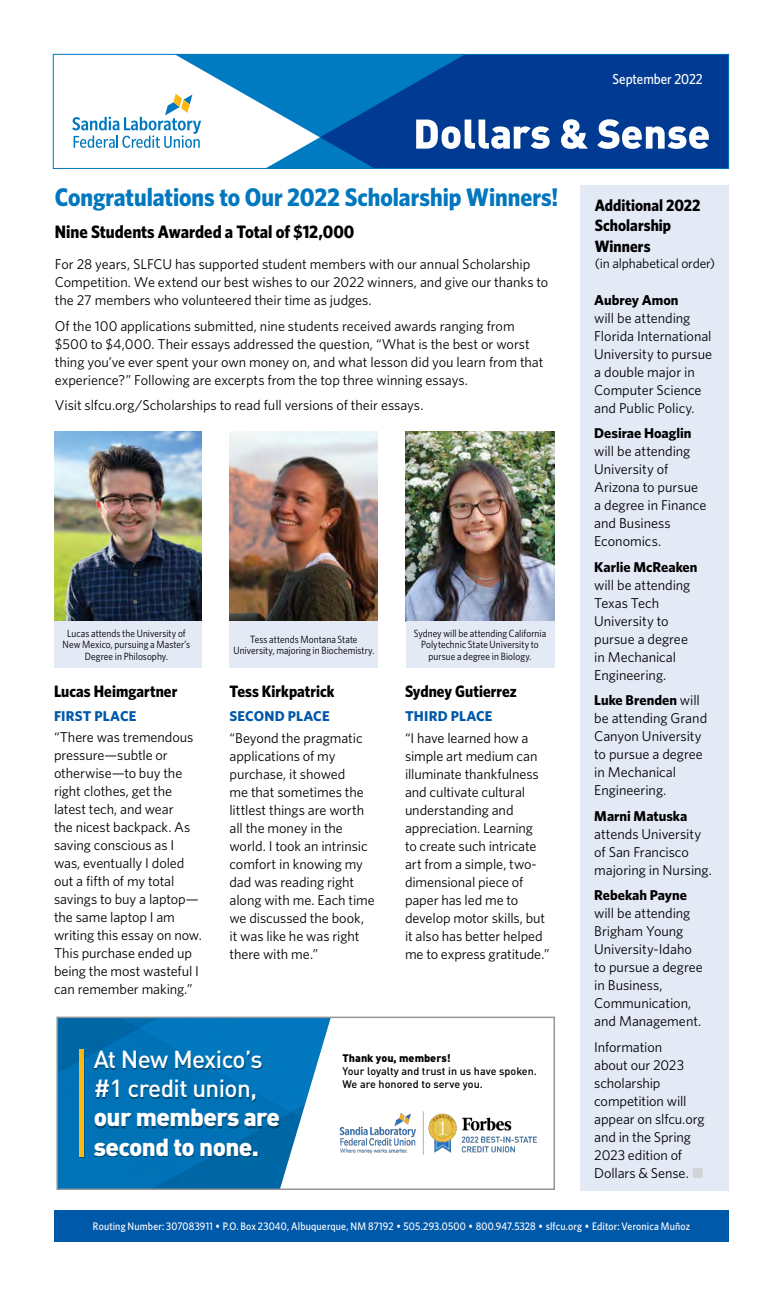
<style>
.page{position:relative;width:783px;height:1296px;background:#fff}
.page>*{position:absolute;margin:0;border:0;box-sizing:border-box;transform-origin:0 0}
.t1{font:700 25.5px "Whitney Narrow";color:#0077be}
.t2{font:500 24.3px/29.2px "DIN Pro";letter-spacing:-.025em;color:#fff}
.t3{font:900 24.3px/29.2px "DIN Pro";letter-spacing:-.025em;color:#fff}
.t4{font:700 18px "Whitney Narrow";color:#000}
.t5{font:700 16.5px/20.4px "Whitney Narrow";letter-spacing:.005em;color:#000}
.t6{font:500 14.55px "Whitney Narrow";color:#fff}
.t7{font:14.25px/18px "Whitney";letter-spacing:-.005em;color:#000}
.t8{font:700 14.25px "Whitney";color:#000}
.t9{font:700 14.25px "Whitney";letter-spacing:.015em;color:#0058a9}
.t10{font:13.5px "Whitney";letter-spacing:-.01em;color:#000}
.t11{font:500 10.95px "Whitney Narrow";letter-spacing:.015em;color:#fff}
.t12{font:500 10.8px/13px "DIN Pro";color:#000}
.t13{font:900 10.8px "DIN Pro";color:#000}
.t14{font:10.5px/11.1px "Whitney Narrow";letter-spacing:.005em;color:#000;text-align:center}
.s1{font-weight:700}
.s2{color:#d1d3d4}
</style>
<div class="page">
<svg style="left:175px;top:56px;width:552px;height:111px;fill:#003a92"></svg>
<svg style="left:416px;top:120px;width:134px;height:29px"></svg>
<svg style="left:561px;top:119px;width:27px;height:30px"></svg>
<svg style="left:597px;top:119px;width:112px;height:30px"></svg>
<svg style="left:72px;top:94px;width:129px;height:54px"></svg>
<div style="left:53px;top:54px;width:676px;height:115px;border:1px solid #0077be"></div>
<div style="left:54px;top:1211px;width:675px;height:31px;background:#0058a9"></div>
<div style="left:581px;top:186px;width:148px;height:1005px;background:#e4e9f6"></div>
<img style="left:54px;top:432px;width:148px;height:189px">
<div style="left:54px;top:621px;width:148px;height:47px;background:#e4e9f6"></div>
<img style="left:230px;top:432px;width:148px;height:189px">
<div style="left:230px;top:621px;width:148px;height:47px;background:#e4e9f6"></div>
<img style="left:406px;top:432px;width:148px;height:189px">
<div style="left:406px;top:621px;width:148px;height:47px;background:#e4e9f6"></div>
<img style="left:59px;top:1020px;width:201px;height:167px">
<svg style="left:260px;top:1020px;width:70px;height:167px"></svg>
<img style="left:339px;top:1111px;width:198px;height:44px">
<div style="left:94px;top:1052px;width:185px;height:105px;background:#000;opacity:.33"></div>
<div style="left:79px;top:1053px;width:5px;height:105px;background:#005486"></div>
<div style="left:79px;top:1049px;width:5px;height:108px;background:#fdb913"></div>
<div style="left:56px;top:1017px;width:499px;height:173px;border:2px solid #939598"></div>
<p class="t6" style="left:613px;top:69px;width:92px">September 2022</p>
<h1 class="t1" style="left:55px;top:180px;width:505px">Congratulations to Our 2022 Scholarship Winners!</h1>
<p class="t4" style="left:55px;top:220px;width:301px">Nine Students Awarded a Total of $12,000</p>
<p class="t7" style="left:55px;top:255px;width:495px">For 28 years, SLFCU has supported student members with our annual Scholarship<br>Competition. We extend our best wishes to our 2022 winners, and give our thanks to the 27 members who volunteered their time as judges.</p>
<p class="t7" style="left:55px;top:317px;width:490px">Of the 100 applications submitted, nine students received awards ranging from $500 to $4,000. Their essays addressed the question, “What is the best or worst thing you’ve ever spent your own money on, and what lesson did you learn from that experience?” Following are excerpts from the top three winning essays.</p>
<p class="t7" style="left:55px;top:396px;width:370px">Visit slfcu.org/Scholarships to read full versions of their essays.</p>
<p class="t14" style="left:63px;top:628px;width:129px">Lucas attends the University of<br>New Mexico, pursuing a Master’s<br>Degree in Philosophy.</p>
<p class="t14" style="left:233px;top:633px;width:142px">Tess attends Montana State<br>University, majoring in Biochemistry.</p>
<p class="t14" style="left:414px;top:628px;width:134px">Sydney will be attending California<br>Polytechnic State University to pursue a degree in Biology.</p>
<p class="t5" style="left:54px;top:680px;width:125px">Lucas Heimgartner</p>
<p class="t9" style="left:54px;top:706px;width:84px">FIRST PLACE</p>
<p class="t7" style="left:54px;top:727px;width:149px">“There was tremendous pressure—subtle or otherwise—to buy the right clothes, get the latest tech, and wear<br>the nicest backpack. As saving conscious as I was, eventually I doled out a fifth of my total savings to buy a laptop— the same laptop I am writing this essay on now.<br>This purchase ended up being the most wasteful I can remember making.”</p>
<p class="t5" style="left:230px;top:680px;width:107px">Tess Kirkpatrick</p>
<p class="t9" style="left:230px;top:706px;width:102px">SECOND PLACE</p>
<p class="t7" style="left:230px;top:728px;width:147px">“Beyond the pragmatic applications of my purchase, it showed<br>me that sometimes the littlest things are worth all the money in the world. I took an intrinsic comfort in knowing my dad was reading right along with me. Each time we discussed the book, it was like he was right there with me.”</p>
<p class="t5" style="left:405px;top:680px;width:113px">Sydney Gutierrez</p>
<p class="t9" style="left:405px;top:706px;width:89px">THIRD PLACE</p>
<p class="t7" style="left:405px;top:728px;width:146px">“I have learned how a simple art medium can illuminate thankfulness and cultivate cultural understanding and appreciation. Learning<br>to create such intricate art from a simple, two&shy;dimensional piece of paper has led me to develop motor skills, but it also has better helped me to express gratitude.”</p>
<h2 class="t2" style="left:94px;top:1043px;width:170px">At New Mexico’s #1 credit union,</h2>
<h2 class="t3" style="left:94px;top:1101px;width:188px">our members are second to none.</h2>
<p class="t13" style="left:343px;top:1050px;width:110px">Thank you, members!</p>
<p class="t12" style="left:343px;top:1064px;width:196px">Your loyalty and trust in us have spoken.<br>We are honored to serve you.</p>
<p class="t5" style="left:595px;top:194px;width:107px">Additional 2022<br>Scholarship<br>Winners</p>
<p class="t10" style="left:595px;top:254px;width:122px">(in alphabetical order)</p>
<p class="t8" style="left:594px;top:290px;width:86px">Aubrey Amon</p>
<p class="t7" style="left:594px;top:308px;width:119px">will be attending<br>Florida International<br>University to pursue a double major in<br>Computer Science and Public Policy.</p>
<p class="t8" style="left:594px;top:424px;width:99px">Desirae Hoaglin</p>
<p class="t7" style="left:594px;top:442px;width:114px">will be attending<br>University of<br>Arizona to pursue a degree in Finance and Business<br>Economics.</p>
<p class="t8" style="left:594px;top:557px;width:105px">Karlie McReaken</p>
<p class="t7" style="left:594px;top:575px;width:98px">will be attending<br>Texas Tech<br>University to pursue a degree in Mechanical<br>Engineering.</p>
<p class="t7" style="left:594px;top:691px;width:115px"><span class="s1">Luke Brenden</span> will be attending Grand<br>Canyon University to pursue a degree in Mechanical<br>Engineering.</p>
<p class="t8" style="left:594px;top:806px;width:95px">Marni Matuska</p>
<p class="t7" style="left:594px;top:824px;width:119px">attends University of San Francisco majoring in Nursing.</p>
<p class="t8" style="left:594px;top:886px;width:94px">Rebekah Payne</p>
<p class="t7" style="left:594px;top:904px;width:110px">will be attending<br>Brigham Young<br>University-Idaho to pursue a degree in Business,<br>Communication, and Management.</p>
<p class="t7" style="left:594px;top:1037px;width:112px">Information<br>about our 2023 scholarship competition will appear on slfcu.org and in the Spring<br>2023 edition of<br>Dollars &amp; Sense. <span class="s2">■</span></p>
<p class="t11" style="left:93px;top:1219px;width:599px">Routing Number: 307083911 • P.O. Box 23040, Albuquerque, NM 87192 • 505.293.0500 • 800.947.5328 • slfcu.org • Editor: Veronica Muñoz</p>
</div>
